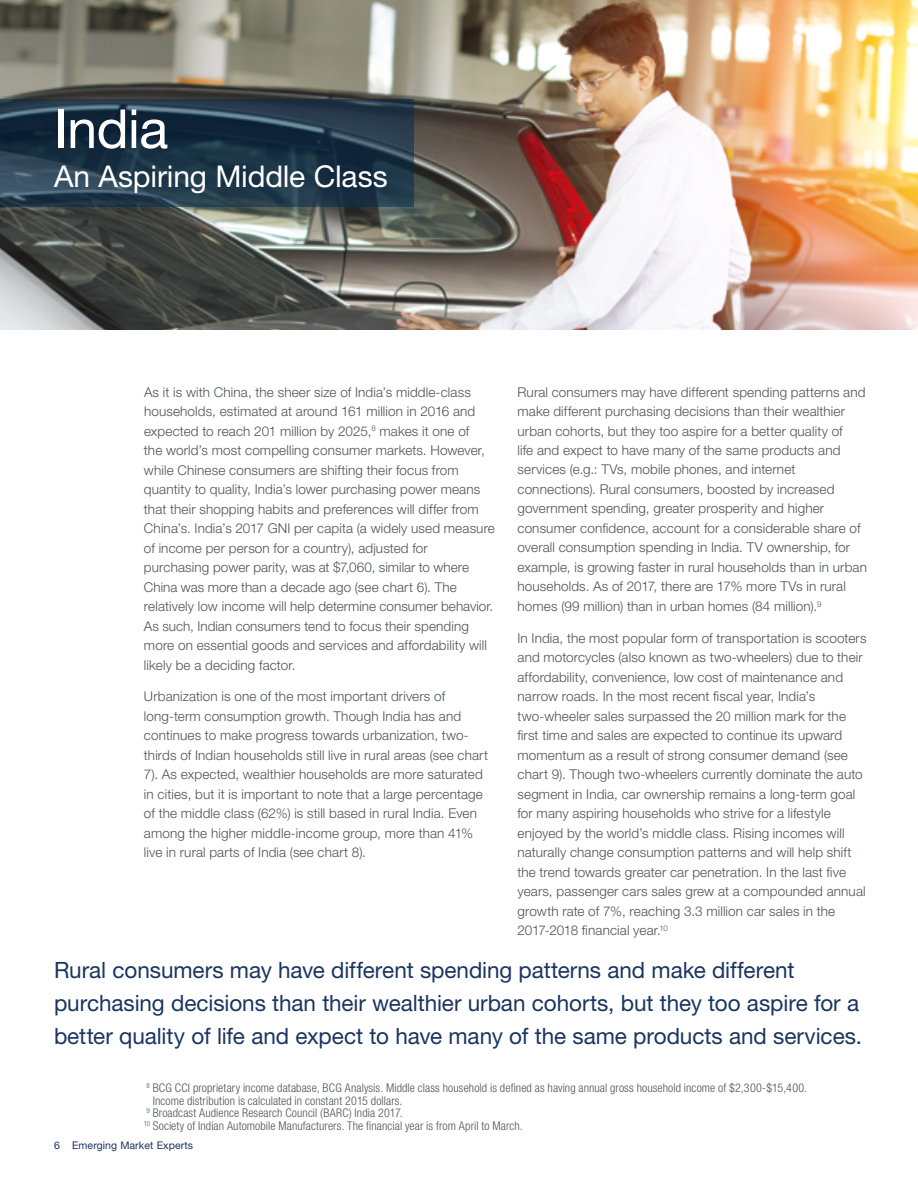
<style>
.page{position:relative;width:918px;height:1188px;background:#fff}
.page>*{position:absolute;margin:0;border:0;box-sizing:border-box;transform-origin:0 0}
.t1{font:54px "Helvetica Neue LT Std";letter-spacing:-.015em;color:#fff}
.t2{font:30px "Helvetica Neue LT Std";letter-spacing:-.005em;color:#fff}
.t3{font:22.5px/33px "Helvetica Neue LT Std";letter-spacing:-.005em;color:#1a355f}
.t4{font:300 13.5px/19.5px "Helvetica Neue LT Std";letter-spacing:.01em;color:#4d5357}
.t5{font:300 condensed 12px "Helvetica Neue LT Std";letter-spacing:.01em;color:#4d5357}
.t6{font:10.5px "Helvetica Neue LT Std";letter-spacing:.01em;color:#1a355f}
</style>
<div class="page">
<img style="left:0;top:0;width:918px;height:329px">
<svg style="left:0;top:99px;width:414px;height:108px;background:#203749"></svg>
<h1 class="t1" style="left:54px;top:97px;width:116px">India</h1>
<h2 class="t2" style="left:54px;top:158px;width:335px">An Aspiring Middle Class</h2>
<p class="t4" style="left:144px;top:382px;width:352px">As it is with China, the sheer size of India’s middle-class households, estimated at around 161 million in 2016 and expected to reach 201 million by 2025,<sup>8</sup> makes it one of<br>the world’s most compelling consumer markets. However, while Chinese consumers are shifting their focus from quantity to quality, India’s lower purchasing power means that their shopping habits and preferences will differ from China’s. India’s 2017 GNI per capita (a widely used measure of income per person for a country), adjusted for purchasing power parity, was at $7,060, similar to where China was more than a decade ago (see chart 6). The relatively low income will help determine consumer behavior.<br>As such, Indian consumers tend to focus their spending more on essential goods and services and affordability will likely be a deciding factor.</p>
<p class="t4" style="left:144px;top:686px;width:346px">Urbanization is one of the most important drivers of long-term consumption growth. Though India has and continues to make progress towards urbanization, two&shy;thirds of Indian households still live in rural areas (see chart 7). As expected, wealthier households are more saturated in cities, but it is important to note that a large percentage of the middle class (62%) is still based in rural India. Even among the higher middle-income group, more than 41% live in rural parts of India (see chart 8).</p>
<p class="t4" style="left:518px;top:382px;width:351px">Rural consumers may have different spending patterns and make different purchasing decisions than their wealthier urban cohorts, but they too aspire for a better quality of<br>life and expect to have many of the same products and services (e.g.: TVs, mobile phones, and internet connections). Rural consumers, boosted by increased government spending, greater prosperity and higher consumer confidence, account for a considerable share of overall consumption spending in India. TV ownership, for example, is growing faster in rural households than in urban households. As of 2017, there are 17% more TVs in rural homes (99 million) than in urban homes (84 million).<sup>9</sup></p>
<p class="t4" style="left:517px;top:628px;width:351px">In India, the most popular form of transportation is scooters and motorcycles (also known as two-wheelers) due to their affordability, convenience, low cost of maintenance and narrow roads. In the most recent fiscal year, India’s two-wheeler sales surpassed the 20 million mark for the first time and sales are expected to continue its upward momentum as a result of strong consumer demand (see chart 9). Though two-wheelers currently dominate the auto segment in India, car ownership remains a long-term goal for many aspiring households who strive for a lifestyle enjoyed by the world’s middle class. Rising incomes will naturally change consumption patterns and will help shift the trend towards greater car penetration. In the last five years, passenger cars sales grew at a compounded annual growth rate of 7%, reaching 3.3 million car sales in the 2017-2018 financial year.<sup>10</sup></p>
<h3 class="t3" style="left:54px;top:953px;width:810px">Rural consumers may have different spending patterns and make different purchasing decisions than their wealthier urban cohorts, but they too aspire for a better quality of life and expect to have many of the same products and services.</h3>
<p class="t5" style="left:146px;top:1081px;width:662px"><sup>8</sup> BCG CCI proprietary income database, BCG Analysis. Middle class household is defined as having annual gross household income of $2,300-$15,400.</p>
<p class="t5" style="left:153px;top:1093px;width:251px">Income distribution is calculated in constant 2015 dollars.</p>
<p class="t5" style="left:146px;top:1106px;width:258px"><sup>9</sup> Broadcast Audience Research Council (BARC) India 2017.</p>
<p class="t5" style="left:144px;top:1119px;width:381px"><sup>10</sup> Society of Indian Automobile Manufacturers. The financial year is from April to March.</p>
<p class="t6" style="left:54px;top:1139px;width:141px">6 Emerging Market Experts</p>
</div>
